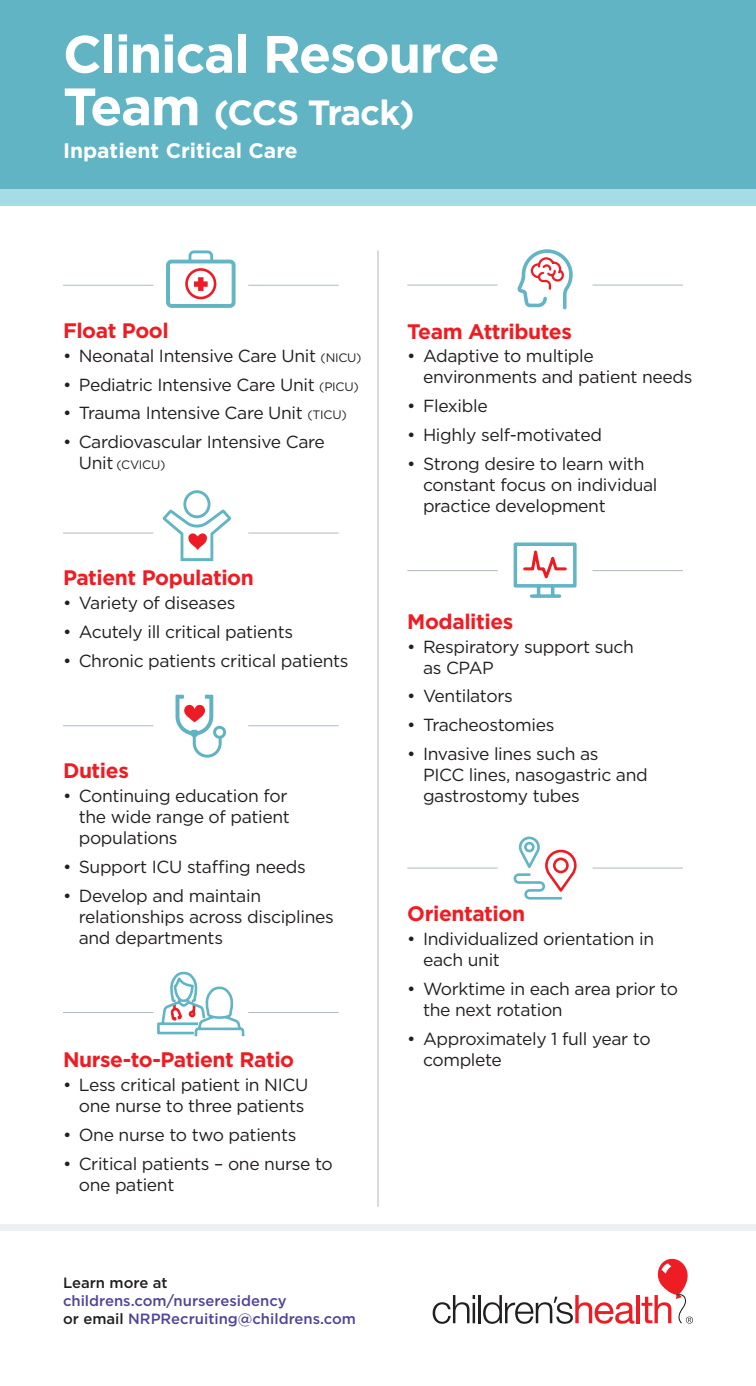
<style>
.page{position:relative;width:756px;height:1386px;background:#fff}
.page>*{position:absolute;margin:0;border:0;box-sizing:border-box;transform-origin:0 0}
.t1{font:700 52.5px "Gotham";letter-spacing:-.025em;color:#fff}
.t2{font:700 35px "Gotham";letter-spacing:-.035em;color:#fff}
.Red_Info_Header{font:700 21px "Gotham";letter-spacing:-.02em;color:#ee1d23}
.Red_Info_Header-2{font:700 21px "Gotham";color:#fff}
.Bullets{font:17.5px/21px "Gotham";letter-spacing:-.02em;color:#231f20}
.t3{font:500 14.88px/17.8px "Gotham";color:#52439b}
.Bullets-2{font:12.25px "Gotham";letter-spacing:-.02em;color:#231f20}
.s1{font-size:52.5px}
.s2{font-size:12.25px}
.s3{font-size:17.5px}
.s4{color:#231f20}
</style>
<div class="page">
<div style="left:0;top:189px;width:756px;height:16px;background:#a6dce4"></div>
<div style="left:0;top:0;width:756px;height:189px;background:#60b4c4"></div>
<hr style="left:636px;top:1295px;width:4px;height:28px;background:#ee1d23">
<svg style="left:641px;top:1258px;width:52px;height:66px"></svg>
<svg style="left:433px;top:1295px;width:42px;height:29px"></svg>
<hr style="left:478px;top:1295px;width:3px;height:28px;background:#231f20">
<svg style="left:483px;top:1295px;width:151px;height:29px"></svg>
<div style="left:0;top:1224px;width:756px;height:7px;background:#edeff1"></div>
<hr style="left:378px;top:250px;width:1px;height:957px;background:#b0b9c1">
<hr style="left:248px;top:533px;width:91px;height:1px;background:#b0b9c1">
<hr style="left:63px;top:533px;width:90px;height:1px;background:#b0b9c1">
<svg style="left:163px;top:490px;width:68px;height:71px"></svg>
<hr style="left:593px;top:285px;width:90px;height:1px;background:#b0b9c1">
<hr style="left:407px;top:285px;width:91px;height:1px;background:#b0b9c1">
<svg style="left:517px;top:249px;width:56px;height:61px"></svg>
<hr style="left:248px;top:285px;width:91px;height:1px;background:#b0b9c1">
<hr style="left:63px;top:285px;width:90px;height:1px;background:#b0b9c1">
<svg style="left:166px;top:250px;width:70px;height:58px"></svg>
<hr style="left:248px;top:725px;width:91px;height:1px;background:#b0b9c1">
<hr style="left:63px;top:725px;width:90px;height:1px;background:#b0b9c1">
<svg style="left:176px;top:695px;width:50px;height:63px"></svg>
<hr style="left:593px;top:570px;width:90px;height:1px;background:#b0b9c1">
<hr style="left:407px;top:570px;width:91px;height:1px;background:#b0b9c1">
<svg style="left:513px;top:542px;width:64px;height:56px"></svg>
<hr style="left:248px;top:1012px;width:91px;height:1px;background:#b0b9c1">
<hr style="left:63px;top:1012px;width:90px;height:1px;background:#b0b9c1">
<svg style="left:157px;top:971px;width:88px;height:66px"></svg>
<hr style="left:593px;top:868px;width:90px;height:1px;background:#b0b9c1">
<hr style="left:407px;top:868px;width:91px;height:1px;background:#b0b9c1">
<svg style="left:514px;top:837px;width:63px;height:63px"></svg>
<p class="t1" style="left:63px;top:19px;width:438px">Clinical Resource</p>
<p class="t2" style="left:63px;top:90px;width:353px"><span class="s1">Team</span> (CCS Track)</p>
<p class="Red_Info_Header-2" style="left:63px;top:137px;width:236px">Inpatient Critical Care</p>
<p class="Red_Info_Header" style="left:63px;top:317px;width:107px">Float Pool</p>
<p class="Bullets" style="left:63px;top:345px;width:300px">• Neonatal Intensive Care Unit <span class="s2">(NICU)</span></p>
<p class="Bullets" style="left:63px;top:374px;width:297px">• Pediatric Intensive Care Unit <span class="s2">(PICU)</span></p>
<p class="Bullets" style="left:63px;top:402px;width:285px">• Trauma Intensive Care Unit <span class="s2">(TICU)</span></p>
<p class="Bullets" style="left:63px;top:431px;width:263px">• Cardiovascular Intensive Care</p>
<p class="Bullets-2" style="left:79px;top:457px;width:88px"><span class="s3">Unit</span> (CVICU)</p>
<p class="Red_Info_Header" style="left:63px;top:564px;width:192px">Patient Population</p>
<p class="Bullets" style="left:63px;top:592px;width:174px">• Variety of diseases</p>
<p class="Bullets" style="left:63px;top:621px;width:232px">• Acutely ill critical patients</p>
<p class="Bullets" style="left:63px;top:650px;width:287px">• Chronic patients critical patients</p>
<p class="Red_Info_Header" style="left:63px;top:757px;width:67px">Duties</p>
<p class="Bullets" style="left:79px;top:785px;width:213px;text-indent:-16px">• Continuing education for the wide range of patient populations</p>
<p class="Bullets" style="left:63px;top:856px;width:244px">• Support ICU staffing needs</p>
<p class="Bullets" style="left:79px;top:885px;width:257px;text-indent:-16px">• Develop and maintain relationships across disciplines and departments</p>
<p class="Red_Info_Header" style="left:63px;top:1046px;width:233px">Nurse-to-Patient Ratio</p>
<p class="Bullets" style="left:63px;top:1074px;width:247px;text-align:right">• Less critical patient in NICU one nurse to three patients</p>
<p class="Bullets" style="left:63px;top:1124px;width:235px">• One nurse to two patients</p>
<p class="Bullets" style="left:79px;top:1153px;width:256px;text-indent:-16px">• Critical patients – one nurse to one patient</p>
<p class="t3" style="left:63px;top:1274px;width:295px"><span class="s4">Learn more at </span>childrens.com/nurseresidency<br><span class="s4">or email</span> NRPRecruiting@childrens.com</p>
<p class="Red_Info_Header" style="left:407px;top:317px;width:166px">Team Attributes</p>
<p class="Bullets" style="left:423px;top:345px;width:271px;text-indent:-16px">• Adaptive to multiple environments and patient needs</p>
<p class="Bullets" style="left:407px;top:395px;width:82px">• Flexible</p>
<p class="Bullets" style="left:407px;top:424px;width:196px">• Highly self-motivated</p>
<p class="Bullets" style="left:423px;top:453px;width:236px;text-indent:-16px">• Strong desire to learn with constant focus on individual practice development</p>
<p class="Red_Info_Header" style="left:407px;top:607px;width:108px">Modalities</p>
<p class="Bullets" style="left:423px;top:635px;width:212px;text-indent:-16px">• Respiratory support such as CPAP</p>
<p class="Bullets" style="left:407px;top:685px;width:107px">• Ventilators</p>
<p class="Bullets" style="left:407px;top:714px;width:149px">• Tracheostomies</p>
<p class="Bullets" style="left:423px;top:743px;width:226px;text-indent:-16px">• Invasive lines such as<br>PICC lines, nasogastric and gastrostomy tubes</p>
<p class="Red_Info_Header" style="left:407px;top:900px;width:119px">Orientation</p>
<p class="Bullets" style="left:423px;top:928px;width:233px;text-indent:-16px">• Individualized orientation in each unit</p>
<p class="Bullets" style="left:423px;top:978px;width:256px;text-indent:-16px">• Worktime in each area prior to the next rotation</p>
<p class="Bullets" style="left:423px;top:1028px;width:229px;text-indent:-16px">• Approximately 1 full year to complete</p>
</div>
